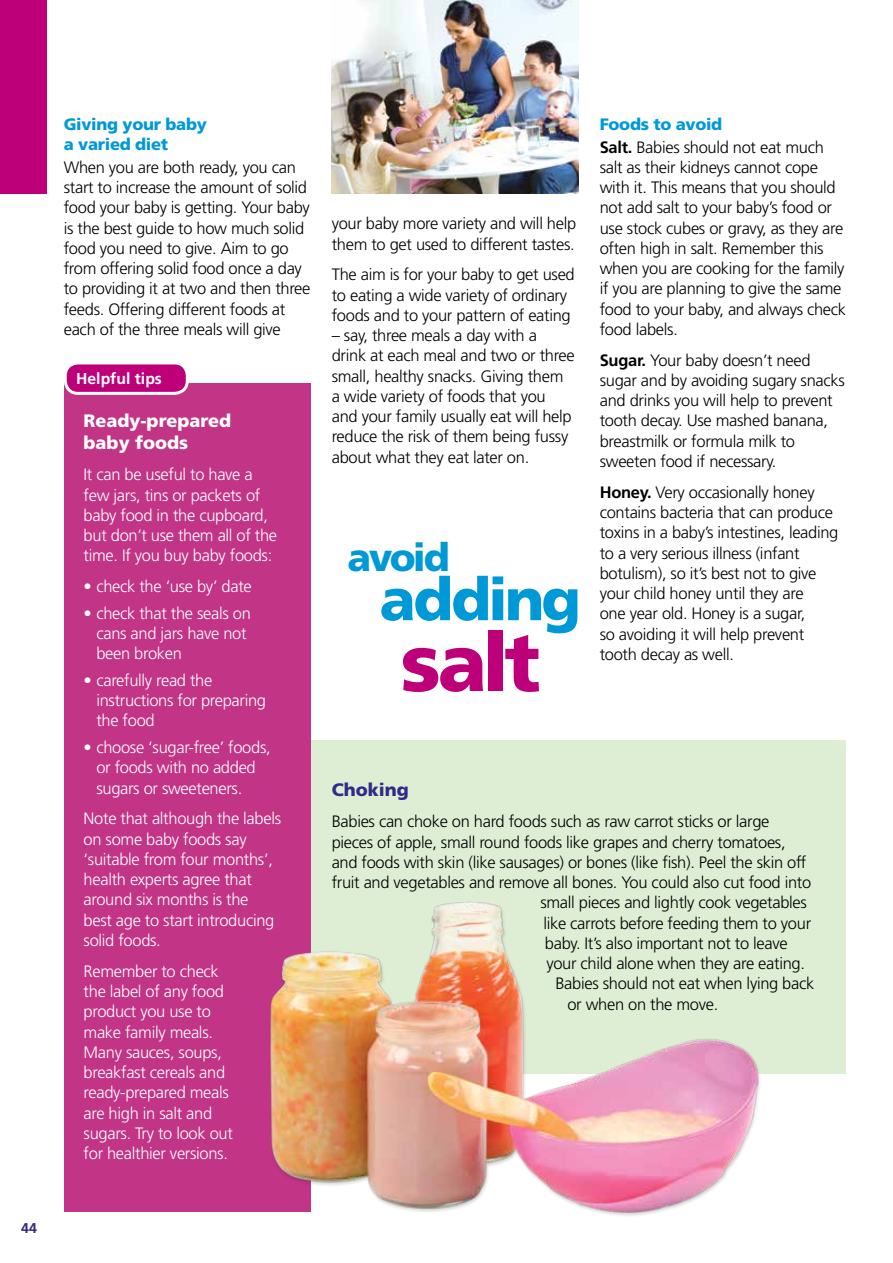
<style>
.page{position:relative;width:893px;height:1263px;background:#fff}
.page>*{position:absolute;margin:0;border:0;box-sizing:border-box;transform-origin:0 0}
.t1{font:900 81px "Frutiger";color:#bd007a}
.t2{font:900 59.25px "Frutiger";letter-spacing:-.05em;color:#0099d8}
.t3{font:900 38.85px "Frutiger";letter-spacing:-.07em;color:#0099d8}
.t4{font:900 18px/22.5px "Frutiger";color:#fff}
.t5{font:900 18px "Frutiger";color:#332a86}
.t6{font:300 16.5px/20.2px "Frutiger";letter-spacing:-.02em;color:#000}
.t7{font:300 16.5px/20.2px "Frutiger";letter-spacing:-.02em;color:#fff}
.t8{font:900 16.5px/20.2px "Frutiger";letter-spacing:-.02em;color:#0099d8}
.t9{font:700 15.75px "Frutiger";color:#fff}
.t10{font:700 14.25px "Frutiger";color:#332a86}
.s1{font-weight:900;color:#0099d8}
.s2{font-weight:700}
</style>
<div class="page">
<div style="left:298px;top:740px;width:548px;height:334px;background:#deeed4"></div>
<div style="left:64px;top:383px;width:246px;height:829px;background:#c23485"></div>
<div style="left:65px;top:363px;width:122px;height:30px;background:#bd007a;border-radius:13px"></div>
<div style="left:64px;top:361px;width:125px;height:34px;border:3px solid #fff;border-radius:13px"></div>
<img style="left:332px;top:0;width:246px;height:193px">
<img style="left:270px;top:848px;width:490px;height:368px">
<div style="left:0;top:0;width:47px;height:193px;background:#bd007a"></div>
<p class="t10" style="left:21px;top:1220px;width:17px">44</p>
<p class="t8" style="left:64px;top:114px;width:145px">Giving your baby a varied diet</p>
<p class="t6" style="left:64px;top:157px;width:248px">When you are both ready, you can start to increase the amount of solid food your baby is getting. Your baby is the best guide to how much solid food you need to give. Aim to go from offering solid food once a day to providing it at two and then three feeds. Offering different foods at each of the three meals will give</p>
<p class="t9" style="left:76px;top:369px;width:87px">Helpful tips</p>
<p class="t4" style="left:84px;top:409px;width:149px">Ready-prepared baby foods</p>
<p class="t7" style="left:84px;top:464px;width:195px">It can be useful to have a few jars, tins or packets of baby food in the cupboard, but don’t use them all of the time. If you buy baby foods:</p>
<p class="t7" style="left:84px;top:576px;width:170px">• check the ‘use by’ date</p>
<p class="t7" style="left:96px;top:603px;width:156px;text-indent:-13px">• check that the seals on cans and jars have not been broken</p>
<p class="t7" style="left:96px;top:670px;width:171px;text-indent:-13px">• carefully read the instructions for preparing the food</p>
<p class="t7" style="left:96px;top:737px;width:176px;text-indent:-13px">• choose ‘sugar-free’ foods, or foods with no added sugars or sweeteners.</p>
<p class="t7" style="left:84px;top:809px;width:199px">Note that although the labels on some baby foods say ‘suitable from four months’, health experts agree that around six months is the<br>best age to start introducing solid foods.</p>
<p class="t7" style="left:84px;top:961px;width:151px">Remember to check the label of any food product you use to make family meals.<br>Many sauces, soups, breakfast cereals and ready-prepared meals are high in salt and sugars. Try to look out for healthier versions.</p>
<p class="t6" style="left:332px;top:213px;width:246px">your baby more variety and will help them to get used to different tastes.</p>
<p class="t6" style="left:332px;top:265px;width:244px">The aim is for your baby to get used to eating a wide variety of ordinary foods and to your pattern of eating</p>
<p class="t6" style="left:332px;top:325px;width:244px">– say, three meals a day with a drink at each meal and two or three small, healthy snacks. Giving them a wide variety of foods that you and your family usually eat will help reduce the risk of them being fussy about what they eat later on.</p>
<h3 class="t3" style="left:348px;top:534px;width:104px">avoid</h3>
<h2 class="t2" style="left:379px;top:564px;width:203px">adding</h2>
<h1 class="t1" style="left:400px;top:614px;width:142px">salt</h1>
<p class="t6" style="left:600px;top:113px;width:226px;line-height:22.4px"><span class="s1">Foods to avoid<br></span><span class="s2">Salt.</span> Babies should not eat much</p>
<p class="t6" style="left:600px;top:157px;width:248px">salt as their kidneys cannot cope with it. This means that you should not add salt to your baby’s food or use stock cubes or gravy, as they are often high in salt. Remember this when you are cooking for the family if you are planning to give the same food to your baby, and always check food labels.</p>
<p class="t6" style="left:600px;top:350px;width:247px"><span class="s2">Sugar.</span> Your baby doesn’t need sugar and by avoiding sugary snacks and drinks you will help to prevent tooth decay. Use mashed banana, breastmilk or formula milk to sweeten food if necessary.</p>
<p class="t6" style="left:600px;top:482px;width:240px"><span class="s2">Honey.</span> Very occasionally honey contains bacteria that can produce toxins in a baby’s intestines, leading to a very serious illness (infant botulism), so it’s best not to give your child honey until they are<br>one year old. Honey is a sugar,<br>so avoiding it will help prevent tooth decay as well.</p>
<p class="t5" style="left:332px;top:779px;width:79px">Choking</p>
<p class="t6" style="left:332px;top:811px;width:439px">Babies can choke on hard foods such as raw carrot sticks or large</p>
<p class="t6" style="left:332px;top:832px;width:455px">pieces of apple, small round foods like grapes and cherry tomatoes,</p>
<p class="t6" style="left:332px;top:852px;width:476px">and foods with skin (like sausages) or bones (like fish). Peel the skin off</p>
<p class="t6" style="left:332px;top:872px;width:481px">fruit and vegetables and remove all bones. You could also cut food into</p>
<p class="t6" style="left:540px;top:892px;width:268px">small pieces and lightly cook vegetables</p>
<p class="t6" style="left:543px;top:913px;width:269px">like carrots before feeding them to your</p>
<p class="t6" style="left:545px;top:933px;width:244px">baby. It’s also important not to leave</p>
<p class="t6" style="left:546px;top:953px;width:260px">your child alone when they are eating.</p>
<p class="t6" style="left:555px;top:973px;width:260px">Babies should not eat when lying back</p>
<p class="t6" style="left:567px;top:994px;width:152px">or when on the move.</p>
</div>
